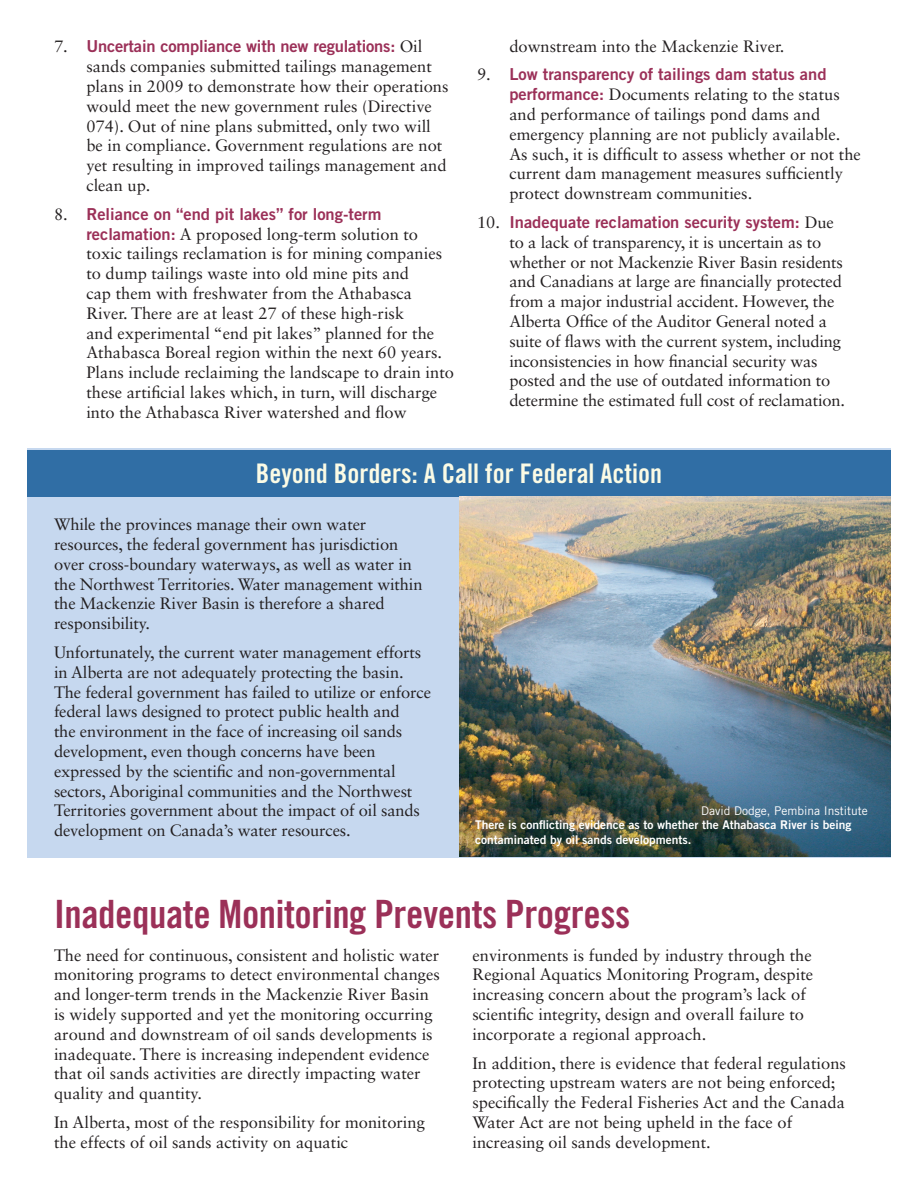
<style>
.page{position:relative;width:918px;height:1188px;background:#fff}
.page>*{position:absolute;margin:0;border:0;box-sizing:border-box;transform-origin:0 0}
.heading1{font:39px "Trade Gothic LT Bold Cond Twenty";letter-spacing:-.01em;color:#9b3058}
.heading_2{font:27px "Trade Gothic LT Bold Cond Twenty";color:#fbfbe5}
.Body_Text{font:16.5px/19.8px "Sabon LT Std";color:#231f20}
.photo_credit{font:12px/14.4px "Trade Gothic Bold Two";color:#fff}
.photo_credit-2{font:12px "Trade Gothic";color:#fff}
.s1{font-family:"Trade Gothic Bold Two";color:#9b3058}
</style>
<div class="page">
<div style="left:27px;top:448px;width:864px;height:410px;background:#c6d8ef"></div>
<div style="left:27px;top:450px;width:864px;height:46px;background:#306ea5"></div>
<img style="left:459px;top:497px;width:432px;height:359px">
<p class="Body_Text" style="left:86px;top:37px;width:364px;text-indent:-32px">7. <span class="s1">Uncertain compliance with new regulations:</span> Oil sands companies submitted tailings management plans in 2009 to demonstrate how their operations would meet the new government rules (Directive 074). Out of nine plans submitted, only two will be in compliance. Government regulations are not yet resulting in improved tailings management and clean up.</p>
<p class="Body_Text" style="left:86px;top:204px;width:369px;text-indent:-32px">8. <span class="s1">Reliance on “end pit lakes” for long-term reclamation:</span> A proposed long-term solution to toxic tailings reclamation is for mining companies to dump tailings waste into old mine pits and<br>cap them with freshwater from the Athabasca River. There are at least 27 of these high-risk<br>and experimental “end pit lakes” planned for the Athabasca Boreal region within the next 60 years.<br>Plans include reclaiming the landscape to drain into these artificial lakes which, in turn, will discharge into the Athabasca River watershed and flow</p>
<p class="Body_Text" style="left:509px;top:36px;width:277px">downstream into the Mackenzie River.</p>
<p class="Body_Text" style="left:509px;top:65px;width:353px;text-indent:-32px">9. <span class="s1">Low transparency of tailings dam status and performance:</span> Documents relating to the status and performance of tailings pond dams and emergency planning are not publicly available.<br>As such, it is difficult to assess whether or not the current dam management measures sufficiently protect downstream communities.</p>
<p class="Body_Text" style="left:509px;top:212px;width:337px;text-indent:-32px">10. <span class="s1">Inadequate reclamation security system:</span> Due to a lack of transparency, it is uncertain as to whether or not Mackenzie River Basin residents and Canadians at large are financially protected from a major industrial accident. However, the Alberta Office of the Auditor General noted a suite of flaws with the current system, including inconsistencies in how financial security was posted and the use of outdated information to determine the estimated full cost of reclamation.</p>
<p class="heading_2" style="left:256px;top:457px;width:408px">Beyond Borders: A Call for Federal Action</p>
<p class="Body_Text" style="left:54px;top:514px;width:370px">While the provinces manage their own water resources, the federal government has jurisdiction over cross-boundary waterways, as well as water in the Northwest Territories. Water management within the Mackenzie River Basin is therefore a shared responsibility.</p>
<p class="Body_Text" style="left:54px;top:642px;width:379px">Unfortunately, the current water management efforts in Alberta are not adequately protecting the basin.<br>The federal government has failed to utilize or enforce federal laws designed to protect public health and<br>the environment in the face of increasing oil sands development, even though concerns have been expressed by the scientific and non-governmental sectors, Aboriginal communities and the Northwest Territories government about the impact of oil sands development on Canada’s water resources.</p>
<p class="photo_credit-2" style="left:701px;top:803px;width:168px">David Dodge, Pembina Institute</p>
<p class="photo_credit" style="left:475px;top:818px;width:378px">There is conflicting evidence as to whether the Athabasca River is being contaminated by oil sands developments.</p>
<p class="heading1" style="left:54px;top:890px;width:578px">Inadequate Monitoring Prevents Progress</p>
<p class="Body_Text" style="left:54px;top:945px;width:387px">The need for continuous, consistent and holistic water monitoring programs to detect environmental changes and longer-term trends in the Mackenzie River Basin is widely supported and yet the monitoring occurring around and downstream of oil sands developments is inadequate. There is increasing independent evidence that oil sands activities are directly impacting water quality and quantity.</p>
<p class="Body_Text" style="left:54px;top:1112px;width:372px">In Alberta, most of the responsibility for monitoring the effects of oil sands activity on aquatic</p>
<p class="Body_Text" style="left:472px;top:945px;width:342px">environments is funded by industry through the Regional Aquatics Monitoring Program, despite increasing concern about the program’s lack of scientific integrity, design and overall failure to incorporate a regional approach.</p>
<p class="Body_Text" style="left:472px;top:1053px;width:375px">In addition, there is evidence that federal regulations protecting upstream waters are not being enforced; specifically the Federal Fisheries Act and the Canada Water Act are not being upheld in the face of increasing oil sands development.</p>
</div>
